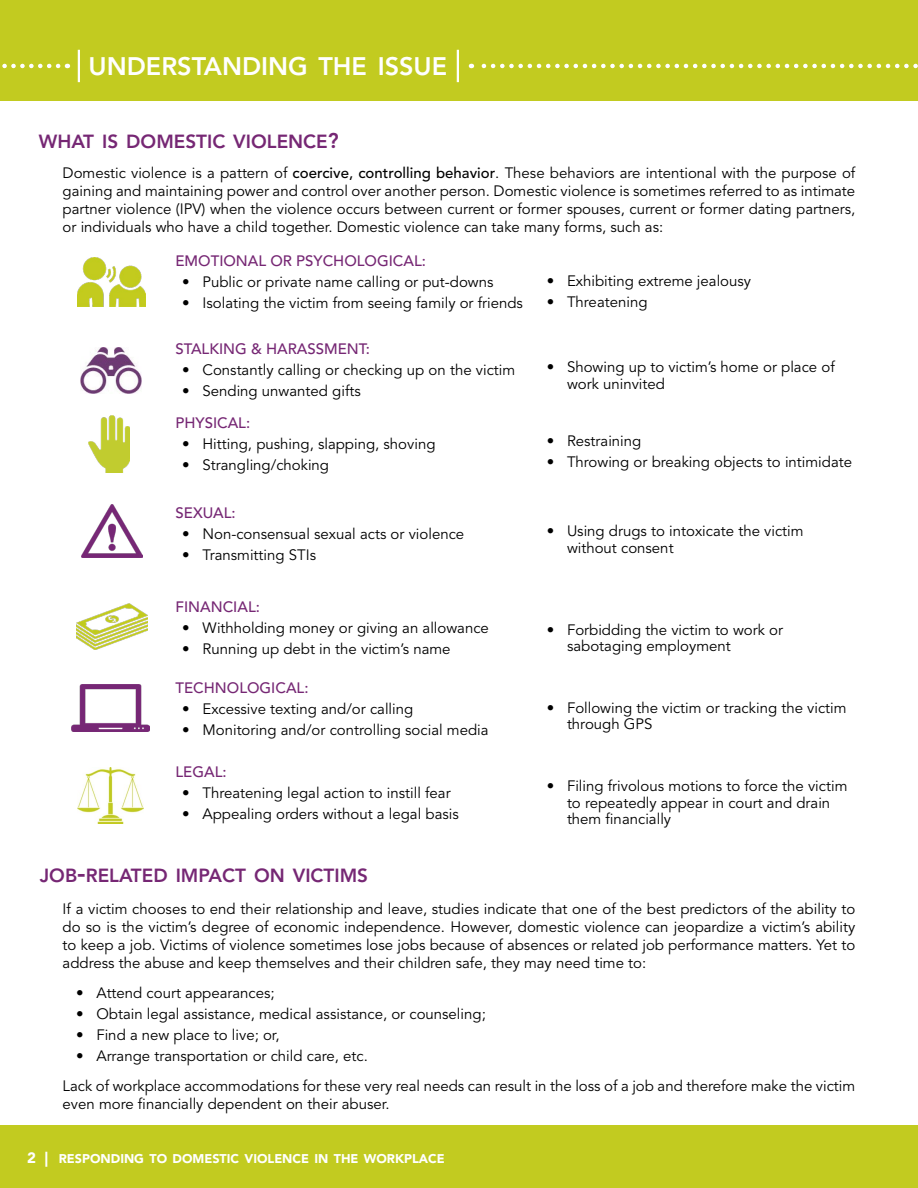
<style>
.page{position:relative;width:918px;height:1188px;background:#fff}
.page>*{position:absolute;margin:0;border:0;box-sizing:border-box;transform-origin:0 0}
.t1{font:800 25.2px "Avenir LT Std";color:#fff}
.t2{font:800 18.9px "Avenir LT Std";color:#762774}
.t3{font:15px/18px "Avenir LT Std";color:#000}
.t4{font:500 15px "Avenir LT Std";color:#762774}
.t5{font:900 12.6px "Avenir LT Std";color:#fff}
.s1{font-size:21px}
.s2{font-weight:500}
.s3{font-size:27px}
.s4{font-size:15px}
</style>
<div class="page">
<div style="left:0;top:0;width:918px;height:100px;background:#c2cb20"></div>
<svg style="left:471px;top:64px;width:447px;height:4px"></svg>
<hr style="left:457px;top:50px;width:2px;height:32px;background:#fff">
<hr style="left:78px;top:50px;width:2px;height:32px;background:#fff">
<svg style="left:2px;top:64px;width:56px;height:4px"></svg>
<img style="left:80px;top:348px;width:61px;height:45px">
<img style="left:78px;top:257px;width:68px;height:50px">
<img style="left:88px;top:416px;width:42px;height:56px">
<img style="left:81px;top:504px;width:61px;height:54px">
<img style="left:76px;top:604px;width:71px;height:45px">
<img style="left:72px;top:684px;width:78px;height:47px">
<div style="left:0;top:1125px;width:918px;height:63px;background:#c2cb20"></div>
<img style="left:78px;top:767px;width:66px;height:57px">
<h1 class="t1" style="left:89px;top:51px;width:360px">UNDERSTANDING THE ISSUE</h1>
<p class="t2" style="left:39px;top:130px;width:301px">WHAT IS DOMESTIC VIOLENCE<span class="s1">?</span></p>
<p class="t3" style="left:63px;top:164px;width:794px;text-align:justify">Domestic violence is a pattern of <span class="s2">coercive, controlling behavior</span>. These behaviors are intentional with the purpose of gaining and maintaining power and control over another person. Domestic violence is sometimes referred to as intimate partner violence (IPV) when the violence occurs between current or former spouses, current or former dating partners, or individuals who have a child together. Domestic violence can take many forms, such as:</p>
<p class="t4" style="left:176px;top:253px;width:252px">EMOTIONAL OR PSYCHOLOGICAL:</p>
<p class="t3" style="left:182px;top:274px;width:313px">• Public or private name calling or put-downs</p>
<p class="t3" style="left:182px;top:295px;width:342px">• Isolating the victim from seeing family or friends</p>
<p class="t3" style="left:547px;top:272px;width:206px">• Exhibiting extreme jealousy</p>
<p class="t3" style="left:547px;top:293px;width:102px">• Threatening</p>
<p class="t4" style="left:176px;top:340px;width:196px">STALKING &amp; HARASSMENT:</p>
<p class="t3" style="left:182px;top:361px;width:335px">• Constantly calling or checking up on the victim</p>
<p class="t3" style="left:182px;top:382px;width:180px">• Sending unwanted gifts</p>
<p class="t4" style="left:176px;top:415px;width:76px">PHYSICAL:</p>
<p class="t3" style="left:182px;top:436px;width:255px">• Hitting, pushing, slapping, shoving</p>
<p class="t3" style="left:182px;top:457px;width:148px">• Strangling/choking</p>
<p class="t4" style="left:176px;top:504px;width:62px">SEXUAL:</p>
<p class="t3" style="left:182px;top:525px;width:283px">• Non-consensual sexual acts or violence</p>
<p class="t3" style="left:182px;top:546px;width:135px">• Transmitting STIs</p>
<p class="t4" style="left:176px;top:599px;width:86px">FINANCIAL:</p>
<p class="t3" style="left:182px;top:620px;width:308px">• Withholding money or giving an allowance</p>
<p class="t3" style="left:182px;top:641px;width:270px">• Running up debt in the victim’s name</p>
<p class="t4" style="left:176px;top:679px;width:135px">TECHNOLOGICAL:</p>
<p class="t3" style="left:182px;top:700px;width:233px">• Excessive texting and/or calling</p>
<p class="t3" style="left:182px;top:721px;width:308px">• Monitoring and/or controlling social media</p>
<p class="t4" style="left:176px;top:763px;width:53px">LEGAL:</p>
<p class="t3" style="left:182px;top:784px;width:270px">• Threatening legal action to instill fear</p>
<p class="t3" style="left:182px;top:805px;width:278px">• Appealing orders without a legal basis</p>
<p class="t3" style="left:567px;top:359px;width:269px;line-height:16.5px;text-indent:-20px">• Showing up to victim’s home or place of work uninvited</p>
<p class="t3" style="left:547px;top:432px;width:96px">• Restraining</p>
<p class="t3" style="left:547px;top:453px;width:307px">• Throwing or breaking objects to intimidate</p>
<p class="t3" style="left:567px;top:523px;width:238px;line-height:16.5px;text-indent:-20px">• Using drugs to intoxicate the victim without consent</p>
<p class="t3" style="left:567px;top:622px;width:218px;line-height:16.5px;text-indent:-20px">• Forbidding the victim to work or sabotaging employment</p>
<p class="t3" style="left:567px;top:700px;width:281px;line-height:16.5px;text-indent:-20px">• Following the victim or tracking the victim through GPS</p>
<p class="t3" style="left:567px;top:778px;width:282px;line-height:16.5px;text-indent:-20px">• Filing frivolous motions to force the victim to repeatedly appear in court and drain them financially</p>
<p class="t2" style="left:40px;top:865px;width:330px">JOB<span class="s3">-</span>RELATED IMPACT ON VICTIMS</p>
<p class="t3" style="left:63px;top:900px;width:794px;text-align:justify">If a victim chooses to end their relationship and leave, studies indicate that one of the best predictors of the ability to do so is the victim’s degree of economic independence. However, domestic violence can jeopardize a victim’s ability to keep a job. Victims of violence sometimes lose jobs because of absences or related job performance matters. Yet to address the abuse and keep themselves and their children safe, they may need time to:</p>
<p class="t3" style="left:76px;top:984px;width:200px">• Attend court appearances;</p>
<p class="t3" style="left:76px;top:1005px;width:411px">• Obtain legal assistance, medical assistance, or counseling;</p>
<p class="t3" style="left:76px;top:1026px;width:205px">• Find a new place to live; or,</p>
<p class="t3" style="left:63px;top:1041px;width:794px;line-height:30px;text-indent:14px">• Arrange transportation or child care, etc.<br>Lack of workplace accommodations for these very real needs can result in the loss of a job and therefore make the victim</p>
<p class="t3" style="left:63px;top:1095px;width:328px">even more financially dependent on their abuser.</p>
<p class="t5" style="left:27px;top:1151px;width:419px"><span class="s4">2 |</span> RESPONDING TO DOMESTIC VIOLENCE IN THE WORKPLACE</p>
</div>
